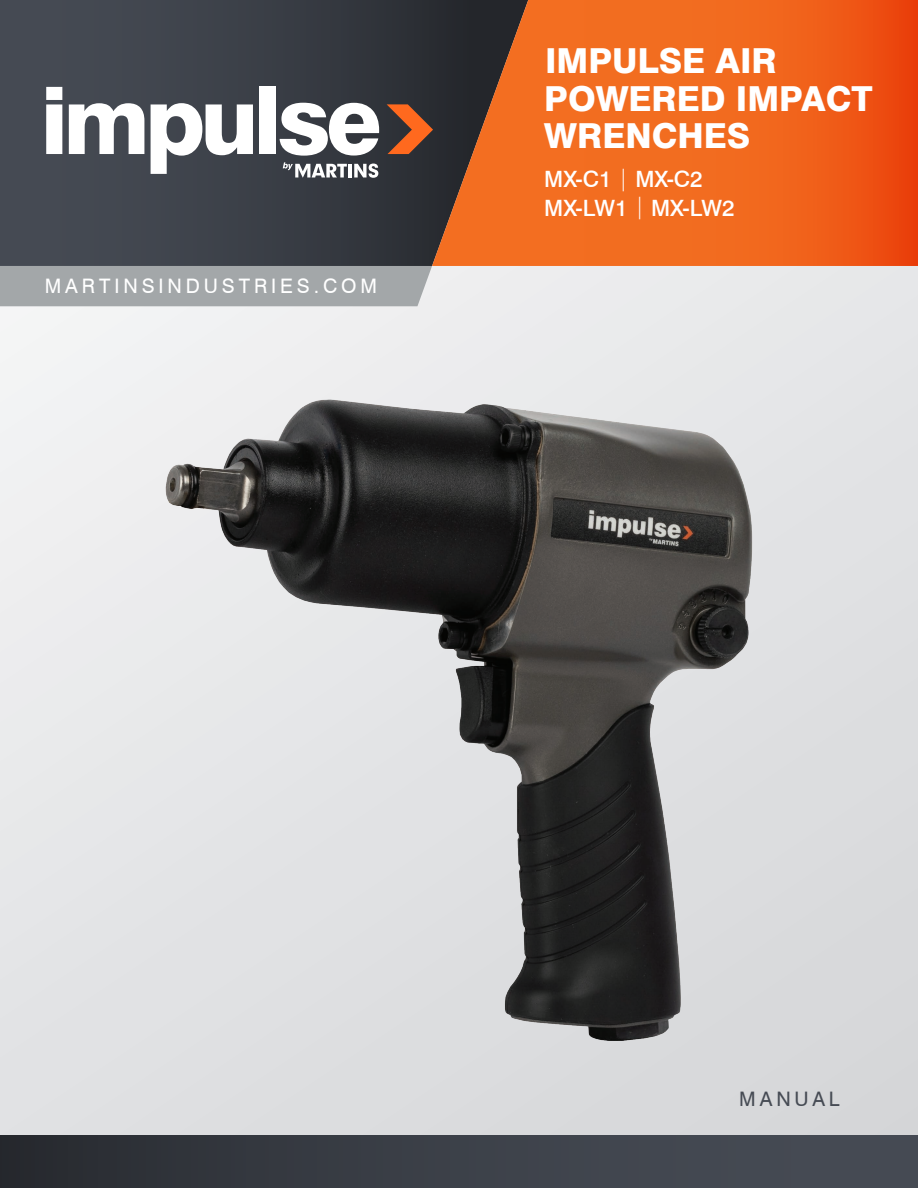
<style>
.page{position:relative;width:918px;height:1188px;background:#fff}
.page>*{position:absolute;margin:0;border:0;box-sizing:border-box;transform-origin:0 0}
.t1{font:800 34.5px/37.5px "Swiss 721 BT";color:#fff}
.t2{font:500 22.5px/28.5px "Swiss 721 BT";color:#fff}
.t3{font:19.95px "Swiss 721 BT";letter-spacing:.195em;color:#fff}
.t4{font:19.95px "Swiss 721 BT";letter-spacing:.195em;color:#464b54}
.s1{font-weight:300}
</style>
<div class="page">
<div style="left:0;top:0;width:918px;height:1188px;background:linear-gradient(to right,#ebeced,#e2e3e4)"></div>
<div style="left:0;top:1136px;width:918px;height:52px;background:linear-gradient(to right,#2a2d33,#4a5059)"></div>
<div style="left:0;top:266px;width:432px;height:40px;background:#a3a7a9"></div>
<svg style="left:0;top:0;width:424px;height:266px;background:#3c4048"></svg>
<svg style="left:424px;top:0;width:494px;height:266px;background:#da5e1e"></svg>
<svg style="left:46px;top:87px;width:16px;height:67px"></svg>
<svg style="left:69px;top:103px;width:75px;height:51px"></svg>
<svg style="left:151px;top:103px;width:102px;height:71px"></svg>
<div style="left:259px;top:87px;width:16px;height:67px;background:#fff"></div>
<svg style="left:280px;top:103px;width:99px;height:53px"></svg>
<hr style="left:348px;top:164px;width:4px;height:13px;background:#fff">
<svg style="left:354px;top:164px;width:24px;height:14px"></svg>
<svg style="left:283px;top:162px;width:64px;height:16px"></svg>
<svg style="left:387px;top:104px;width:46px;height:50px;background:#8c492a"></svg>
<img style="left:91px;top:335px;width:742px;height:782px">
<p class="t3" style="left:45px;top:274px;width:334px">MARTINSINDUSTRIES.COM</p>
<p class="t1" style="left:544px;top:42px;width:330px">IMPULSE AIR<br>POWERED IMPACT<br>WRENCHES</p>
<p class="t2" style="left:544px;top:165px;width:192px">MX-C1 <span class="s1">|</span> MX-C2<br>MX-LW1 <span class="s1">|</span> MX-LW2</p>
<p class="t4" style="left:739px;top:1087px;width:102px">MANUAL</p>
</div>
